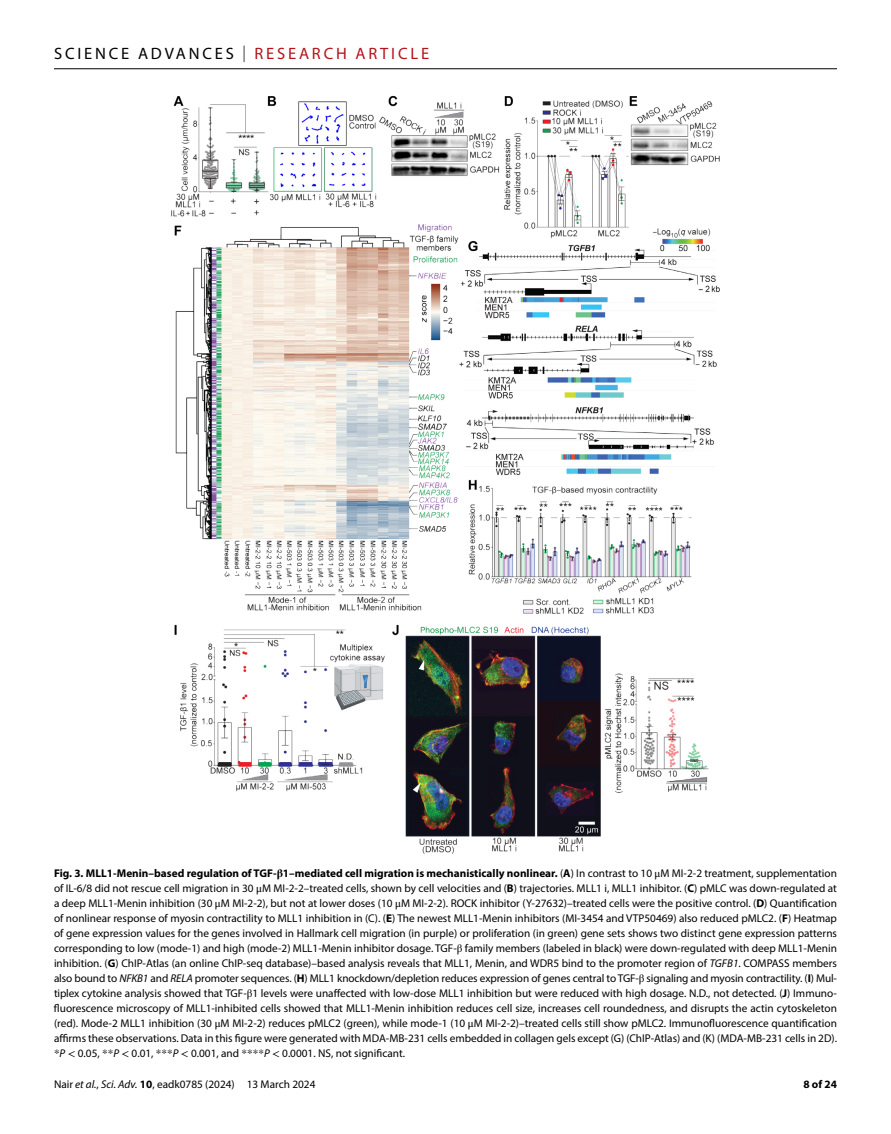
<style>
.page{position:relative;width:891px;height:1134px;background:#fff}
.page>*{position:absolute;margin:0;border:0;box-sizing:border-box;transform-origin:0 0}
.t1{font:16.5px "Myriad Pro";letter-spacing:.17em;color:#000}
.t2{font:11.25px/15px "Myriad Pro";color:#000;text-align:justify}
.t3{font:700 11.25px "Myriad Pro";color:#000}
.s1{font-weight:300}
.s2{color:#b5121b}
.s3{font-weight:700}
.s4{font-family:"STIX";font-weight:700}
.s5{font-family:"STIX"}
.s6{font-style:italic}
</style>
<div class="page">
<hr style="left:54px;top:68px;width:783px;height:1px;background:#000">
<img style="left:171px;top:96px;width:549px;height:758px">
<h1 class="t1" style="left:54px;top:44px;width:376px">Scien ce Advan ces <span class="s1">|</span> <span class="s2">Resear ch Ar ticle</span></h1>
<p class="t2" style="left:54px;top:866px;width:785px"><span class="s3">Fig. 3. MLL1-Menin–based regulation of TGF-</span><span class="s4">β</span><span class="s3">1–mediated cell migration is mechanistically nonlinear.</span> (<span class="s3">A</span>) I n contrast to 10 <span class="s5">μ</span>M MI-2-2 treatment, supplementation of IL-6/8 did not rescue cell migration in 30 <span class="s5">μ</span>M MI-2-2–treated cells, shown by cell velocities and (<span class="s3">B</span>) trajectories. MLL 1 i, MLL 1 inhibitor. (<span class="s3">C</span>) pMLC was down-regulated at a deep MLL 1-Menin inhibition (30 <span class="s5">μ</span>M MI-2-2), but not at lower doses (10 <span class="s5">μ</span>M MI-2-2). ROCK inhibitor (Y-27632)–treated cells were the positive control. (<span class="s3">D</span>) Quantification of nonlinear response of myosin contractility to MLL1 inhibition in (C). (<span class="s3">E</span>) The newest MLL1-Menin inhibitors (MI-3454 and VTP50469) also reduced pMLC2. (<span class="s3">F</span>) Heatmap of gene expression values for the genes involved in Hallmark cell migration (in purple) or proliferation (in green) gene sets shows two distinct gene expression patterns corresponding to low (mode-1) and high (mode-2) MLL1-Menin inhibitor dosage. TGF-<span class="s5">β</span> family members (labeled in black) were down-regulated with deep MLL1-Menin inhibition. (<span class="s3">G</span>) ChIP-Atlas (an online ChIP-seq database)–based analysis reveals that MLL1, Menin, and WDR5 bind to the promoter region of <span class="s6">TGFB1</span>. COMPASS members also bound to <span class="s6">NFKB1</span> and <span class="s6">RELA</span> promoter sequences. (<span class="s3">H</span>) MLL1 knockdown/depletion reduces expression of genes central to TGF-<span class="s5">β</span> signaling and myosin contractility. (<span class="s3">I</span>) Mul&shy;tiplex cytokine analysis showed that TGF-<span class="s5">β</span>1 levels were unaffected with low-dose MLL 1 inhibition but were reduced with high dosage. N.D., not detected. (<span class="s3">J</span>) I mmuno&shy;fluorescence microscopy of MLL1-inhibited cells showed that MLL1-Menin inhibition reduces cell size, increases cell roundedness, and disrupts the actin cytoskeleton (red). Mode-2 MLL1 inhibition (30 <span class="s5">μ</span>M MI-2-2) reduces pMLC2 (green), while mode-1 (10 <span class="s5">μ</span>M MI-2-2)–treated cells still show pMLC2. I mmunofluorescence quantification affirms these observations. Data in this figure were generated with MDA-MB-231 cells embedded in collagen gels except (G) (ChIP-Atlas) and (K) (MDA-MB-231 cells in 2D). <span class="s5">*</span><span class="s6">P</span> <span class="s5">&lt;</span> 0.05, <span class="s5">**</span><span class="s6">P</span> <span class="s5">&lt;</span> 0.01, <span class="s5">***</span><span class="s6">P</span> <span class="s5">&lt;</span> 0.001, and <span class="s5">****</span><span class="s6">P</span> <span class="s5">&lt;</span> 0.0001. NS, not significant.</p>
<p class="t2" style="left:54px;top:1076px;width:263px">Nair <span class="s6">et al.</span>, <span class="s6">Sci. Adv.</span> <span class="s3">10</span>, eadk0785 (2024) 13 March 2024</p>
<p class="t3" style="left:803px;top:1076px;width:35px">8 of 24</p>
</div>
